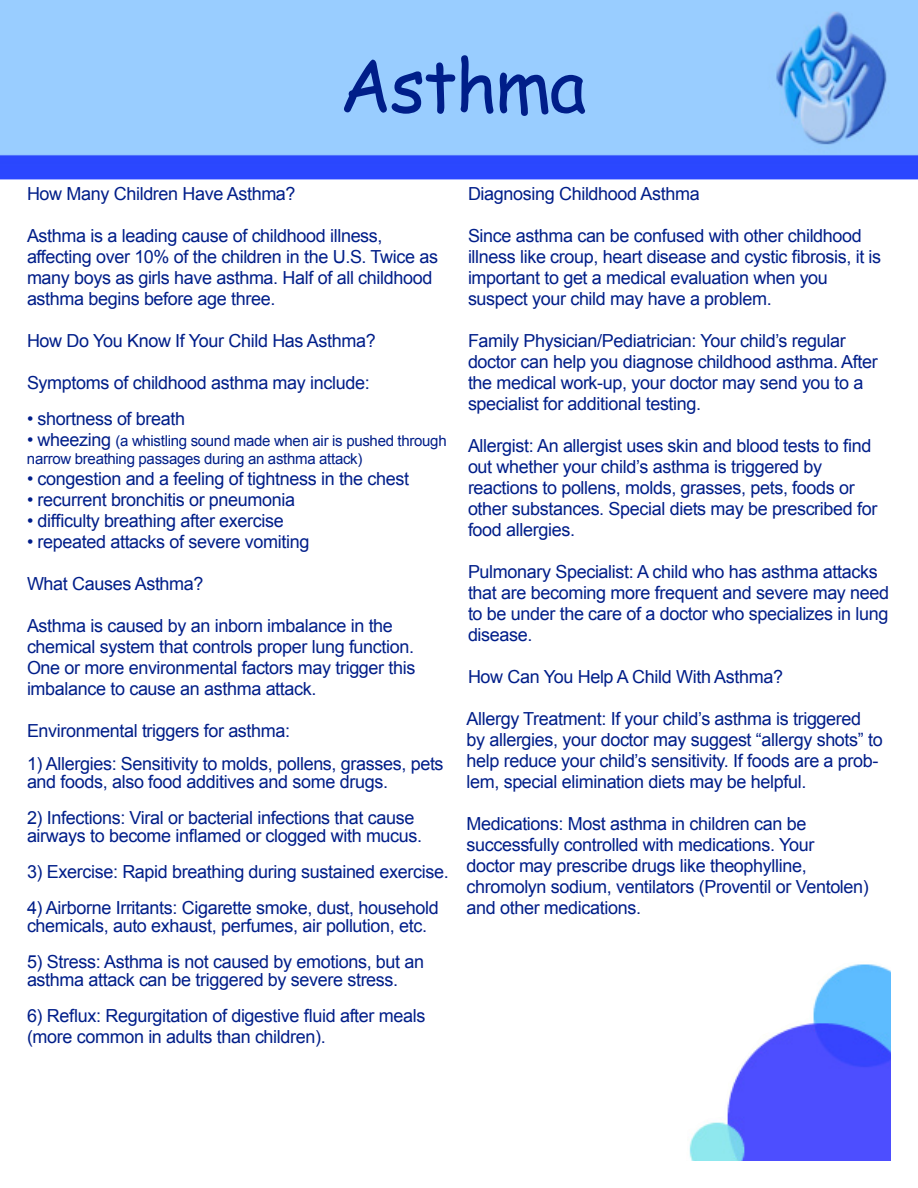
<style>
.page{position:relative;width:918px;height:1188px;background:#fff}
.page>*{position:absolute;margin:0;border:0;box-sizing:border-box;transform-origin:0 0}
.t1{font:72px "Comic Sans MS";letter-spacing:-.025em;color:#001e89}
.t2{font:18px/21px "Arial";letter-spacing:-.02em;color:#001e89}
.t3{font:15px/18px "Arial";letter-spacing:-.02em;color:#001e89}
.s1{font-size:18px}
</style>
<div class="page">
<img style="left:0;top:0;width:918px;height:179px">
<img style="left:689px;top:964px;width:202px;height:197px">
<h1 class="t1" style="left:339px;top:32px;width:249px">Asthma</h1>
<p class="t2" style="left:27px;top:184px;width:270px">How Many Children Have Asthma?</p>
<p class="t2" style="left:27px;top:226px;width:413px">Asthma is a leading cause of childhood illness, affecting over 10% of the children in the U.S. Twice as many boys as girls have asthma. Half of all childhood asthma begins before age three.</p>
<p class="t2" style="left:27px;top:331px;width:350px">How Do You Know If Your Child Has Asthma?</p>
<p class="t2" style="left:27px;top:373px;width:344px">Symptoms of childhood asthma may include:</p>
<p class="t2" style="left:27px;top:409px;width:160px">• shortness of breath</p>
<p class="t3" style="left:27px;top:432px;width:421px"><span class="s1">• wheezing</span> (a whistling sound made when air is pushed through narrow breathing passages during an asthma attack)</p>
<p class="t2" style="left:27px;top:469px;width:384px">• congestion and a feeling of tightness in the chest</p>
<p class="t2" style="left:27px;top:490px;width:270px">• recurrent bronchitis or pneumonia</p>
<p class="t2" style="left:27px;top:511px;width:258px">• difficulty breathing after exercise</p>
<p class="t2" style="left:27px;top:532px;width:284px">• repeated attacks of severe vomiting</p>
<p class="t2" style="left:27px;top:574px;width:178px">What Causes Asthma?</p>
<p class="t2" style="left:27px;top:616px;width:390px">Asthma is caused by an inborn imbalance in the chemical system that controls proper lung function.<br>One or more environmental factors may trigger this imbalance to cause an asthma attack.</p>
<p class="t2" style="left:27px;top:721px;width:265px">Environmental triggers for asthma:</p>
<p class="t2" style="left:27px;top:755px;width:418px;line-height:18px">1) Allergies: Sensitivity to molds, pollens, grasses, pets and foods, also food additives and some drugs.</p>
<p class="t2" style="left:27px;top:809px;width:397px;line-height:18px">2) Infections: Viral or bacterial infections that cause airways to become inflamed or clogged with mucus.</p>
<p class="t2" style="left:27px;top:862px;width:423px">3) Exercise: Rapid breathing during sustained exercise.</p>
<p class="t2" style="left:27px;top:899px;width:413px;line-height:18px">4) Airborne Irritants: Cigarette smoke, dust, household chemicals, auto exhaust, perfumes, air pollution, etc.</p>
<p class="t2" style="left:27px;top:953px;width:399px;line-height:18px">5) Stress: Asthma is not caused by emotions, but an asthma attack can be triggered by severe stress.</p>
<p class="t2" style="left:27px;top:1006px;width:400px">6) Reflux: Regurgitation of digestive fluid after meals (more common in adults than children).</p>
<p class="t2" style="left:468px;top:184px;width:233px">Diagnosing Childhood Asthma</p>
<p class="t2" style="left:468px;top:226px;width:415px">Since asthma can be confused with other childhood illness like croup, heart disease and cystic fibrosis, it is important to get a medical evaluation when you suspect your child may have a problem.</p>
<p class="t2" style="left:468px;top:331px;width:411px">Family Physician/Pediatrician: Your child’s regular doctor can help you diagnose childhood asthma. After the medical work-up, your doctor may send you to a specialist for additional testing.</p>
<p class="t2" style="left:468px;top:436px;width:411px">Allergist: An allergist uses skin and blood tests to find out whether your child’s asthma is triggered by reactions to pollens, molds, grasses, pets, foods or other substances. Special diets may be prescribed for food allergies.</p>
<p class="t2" style="left:468px;top:562px;width:423px">Pulmonary Specialist: A child who has asthma attacks that are becoming more frequent and severe may need to be under the care of a doctor who specializes in lung disease.</p>
<p class="t2" style="left:468px;top:667px;width:317px">How Can You Help A Child With Asthma?</p>
<p class="t2" style="left:467px;top:709px;width:418px">Allergy Treatment: If your child’s asthma is triggered by allergies, your doctor may suggest “allergy shots” to help reduce your child’s sensitivity. If foods are a prob&shy;lem, special elimination diets may be helpful.</p>
<p class="t2" style="left:467px;top:814px;width:404px">Medications: Most asthma in children can be successfully controlled with medications. Your<br>doctor may prescribe drugs like theophylline, chromolyn sodium, ventilators (Proventil or Ventolen) and other medications.</p>
</div>
